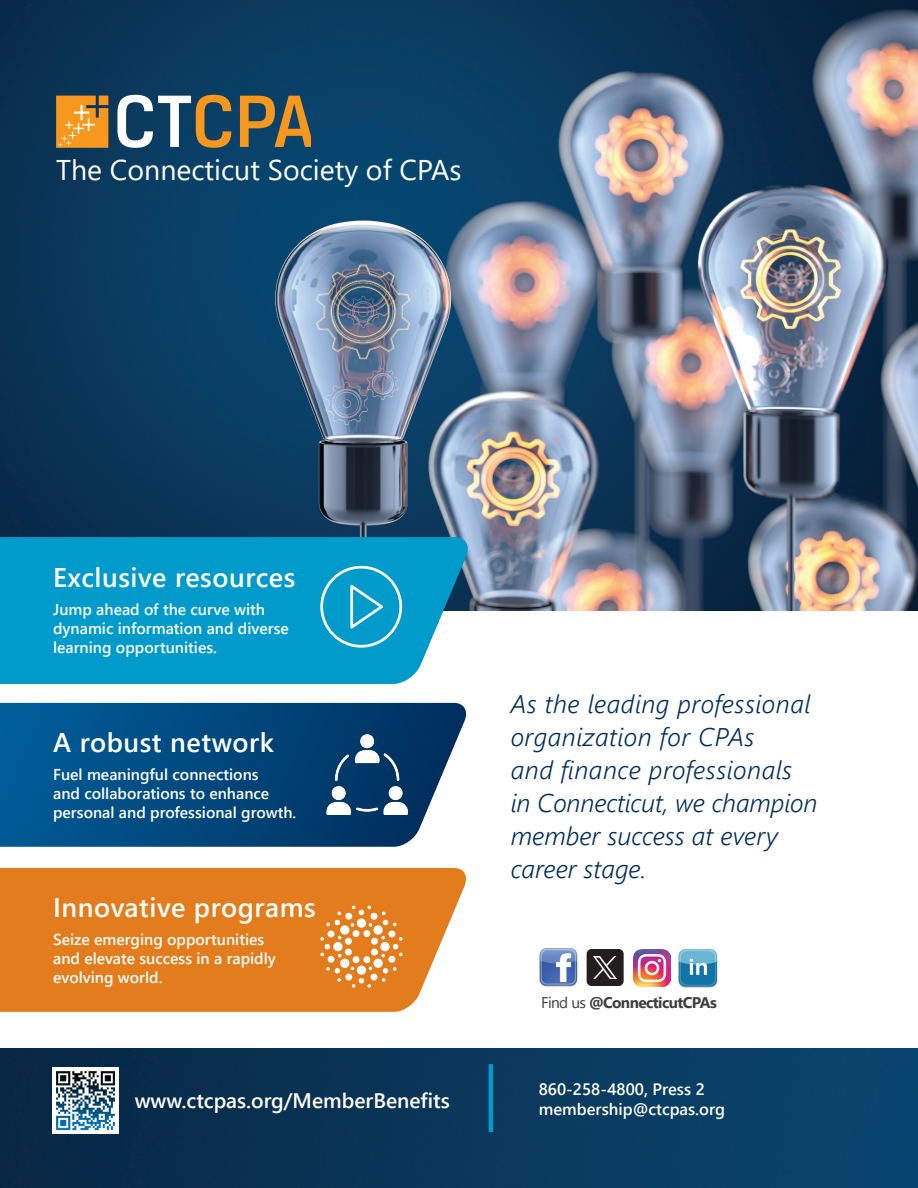
<style>
.page{position:relative;width:918px;height:1188px;background:#fff}
.page>*{position:absolute;margin:0;border:0;box-sizing:border-box;transform-origin:0 0}
.t1{font:28.5px "Segoe UI";color:#fff}
.t2{font:600 27px "Segoe UI";letter-spacing:.02em;color:#fff}
.t3{font:italic 300 25.5px/33px "Segoe UI";letter-spacing:.015em;color:#002e5e}
.t4{font:600 21px "Segoe UI";color:#fff}
.t5{font:600 16.5px "Segoe UI";color:#fff}
.t6{font:600 15.75px/18.9px "Segoe UI";color:#fff}
.t7{font:700 15.45px "Segoe UI";letter-spacing:-.04em;color:#3e3e3f}
.s1{font-weight:400}
</style>
<div class="page">
<img style="left:0;top:0;width:918px;height:611px">
<svg style="left:0;top:536px;width:476px;height:148px;background:#109dcb"></svg>
<svg style="left:0;top:703px;width:466px;height:144px;background:#0f5285"></svg>
<div style="left:0;top:868px;width:466px;height:144px;background:#e37c1c"></div>
<svg style="left:56px;top:96px;width:52px;height:52px;background:#eb982f"></svg>
<svg style="left:117px;top:95px;width:114px;height:53px"></svg>
<svg style="left:240px;top:96px;width:71px;height:51px;background:#816c43"></svg>
<img style="left:0;top:1048px;width:918px;height:140px">
<hr style="left:489px;top:1064px;width:4px;height:68px;background:#009acb">
<img style="left:53px;top:1068px;width:66px;height:66px">
<img style="left:678px;top:949px;width:40px;height:39px">
<img style="left:539px;top:948px;width:39px;height:39px">
<img style="left:633px;top:949px;width:37px;height:37px">
<div style="left:587px;top:949px;width:37px;height:37px;background:#231f20;border-radius:5px"></div>
<img style="left:594px;top:956px;width:22px;height:23px">
<img style="left:327px;top:735px;width:82px;height:80px">
<div style="left:357px;top:918px;width:9px;height:10px;background:#fff;border-radius:50%"></div>
<div style="left:333px;top:942px;width:10px;height:9px;background:#fff;border-radius:50%"></div>
<div style="left:380px;top:942px;width:10px;height:9px;background:#fff;border-radius:50%"></div>
<div style="left:340px;top:925px;width:9px;height:10px;background:#fff;border-radius:50%"></div>
<svg style="left:373px;top:925px;width:10px;height:10px"></svg>
<div style="left:357px;top:965px;width:9px;height:10px;background:#fff;border-radius:50%"></div>
<div style="left:373px;top:959px;width:10px;height:9px;background:#fff;border-radius:50%"></div>
<div style="left:340px;top:959px;width:10px;height:9px;background:#fff;border-radius:50%"></div>
<div style="left:345px;top:949px;width:7px;height:7px;background:#fff;border-radius:50%"></div>
<div style="left:345px;top:938px;width:7px;height:7px;background:#fff;border-radius:50%"></div>
<div style="left:371px;top:938px;width:7px;height:7px;background:#fff;border-radius:50%"></div>
<div style="left:371px;top:949px;width:7px;height:7px;background:#fff;border-radius:50%"></div>
<div style="left:328px;top:931px;width:6px;height:7px;background:#fff;border-radius:50%"></div>
<div style="left:388px;top:931px;width:7px;height:6px;background:#fff;border-radius:50%"></div>
<div style="left:345px;top:913px;width:7px;height:7px;background:#fff;border-radius:50%"></div>
<div style="left:371px;top:913px;width:7px;height:7px;background:#fff;border-radius:50%"></div>
<div style="left:353px;top:956px;width:6px;height:7px;background:#fff;border-radius:50%"></div>
<div style="left:363px;top:956px;width:7px;height:7px;background:#fff;border-radius:50%"></div>
<div style="left:371px;top:974px;width:7px;height:7px;background:#fff;border-radius:50%"></div>
<div style="left:345px;top:974px;width:7px;height:7px;background:#fff;border-radius:50%"></div>
<div style="left:388px;top:956px;width:7px;height:7px;background:#fff;border-radius:50%"></div>
<div style="left:353px;top:930px;width:7px;height:7px;background:#fff;border-radius:50%"></div>
<div style="left:363px;top:930px;width:7px;height:7px;background:#fff;border-radius:50%"></div>
<div style="left:328px;top:956px;width:6px;height:7px;background:#fff;border-radius:50%"></div>
<svg style="left:381px;top:936px;width:4px;height:3px"></svg>
<svg style="left:338px;top:936px;width:4px;height:3px"></svg>
<svg style="left:381px;top:954px;width:4px;height:3px"></svg>
<svg style="left:338px;top:954px;width:4px;height:4px"></svg>
<svg style="left:352px;top:905px;width:19px;height:10px"></svg>
<svg style="left:369px;top:923px;width:3px;height:4px"></svg>
<svg style="left:351px;top:923px;width:3px;height:4px"></svg>
<svg style="left:326px;top:967px;width:15px;height:15px"></svg>
<svg style="left:393px;top:937px;width:10px;height:19px"></svg>
<svg style="left:320px;top:937px;width:10px;height:19px"></svg>
<svg style="left:382px;top:967px;width:15px;height:15px"></svg>
<svg style="left:326px;top:912px;width:15px;height:14px"></svg>
<svg style="left:382px;top:912px;width:15px;height:14px"></svg>
<svg style="left:352px;top:978px;width:19px;height:10px"></svg>
<svg style="left:320px;top:566px;width:82px;height:82px;background:#25a8d2"></svg>
<p class="t1" style="left:56px;top:143px;width:407px">The Connecticut Society of CPAs</p>
<p class="t2" style="left:53px;top:552px;width:244px">Exclusive resources</p>
<p class="t6" style="left:53px;top:599px;width:237px">Jump ahead of the curve with dynamic information and diverse learning opportunities.</p>
<p class="t2" style="left:53px;top:717px;width:222px">A robust network</p>
<p class="t6" style="left:53px;top:763px;width:245px">Fuel meaningful connections<br>and collaborations to enhance personal and professional growth.</p>
<p class="t2" style="left:53px;top:882px;width:264px">Innovative programs</p>
<p class="t6" style="left:53px;top:929px;width:224px">Seize emerging opportunities and elevate success in a rapidly evolving world.</p>
<p class="t4" style="left:135px;top:1081px;width:317px">www.ctcpas.org/MemberBenefits</p>
<p class="t3" style="left:511px;top:683px;width:308px">As the leading professional organization for CPAs<br>and finance professionals in Connecticut, we champion member success at every career stage.</p>
<p class="t7" style="left:541px;top:988px;width:177px"><span class="s1">Find us</span> @ConnecticutCPAs</p>
<p class="t5" style="left:539px;top:1074px;width:168px">860-258-4800, Press 2</p>
<p class="t5" style="left:539px;top:1093px;width:188px">membership@ctcpas.org</p>
</div>
